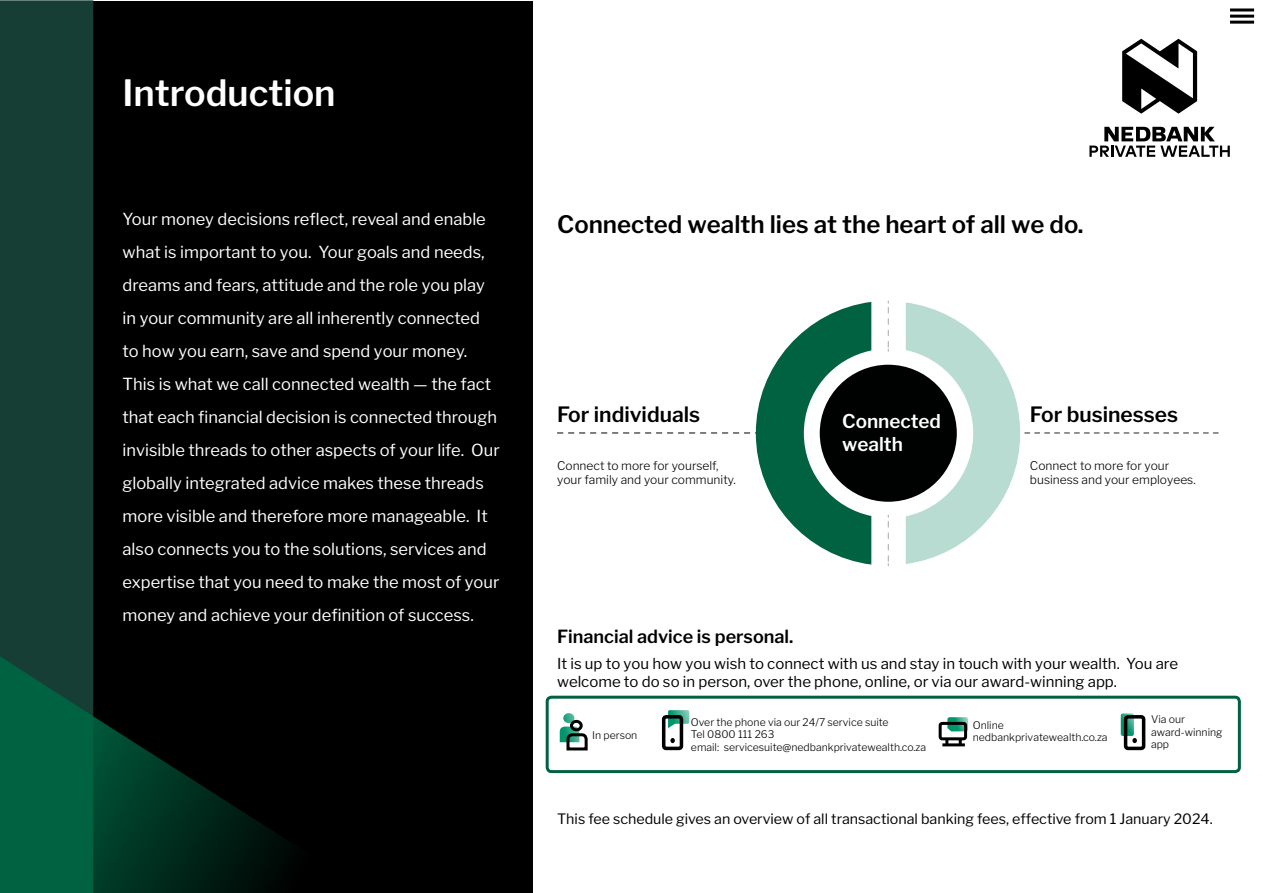
<style>
.page{position:relative;width:1263px;height:893px;background:#fff}
.page>*{position:absolute;margin:0;border:0;box-sizing:border-box;transform-origin:0 0}
.t1{font:600 36px "Libre Franklin";color:#fff}
.t2{font:600 24px "Libre Franklin";color:#000}
.t3{font:600 21px "Libre Franklin";color:#000}
.t4{font:600 18.9px "Libre Franklin";color:#fff}
.t5{font:600 18px "Libre Franklin";color:#000}
.t6{font:16.5px/33px "Libre Franklin";color:#fff}
.t7{font:15px/18px "Libre Franklin";color:#000}
.t8{font:14.25px "Libre Franklin";color:#000}
.t9{font:300 12px/14.4px "Libre Franklin";color:#000}
.t10{font:300 10.5px/12.6px "Libre Franklin";color:#000}
</style>
<div class="page">
<svg style="left:1089px;top:127px;width:141px;height:30px"></svg>
<svg style="left:1122px;top:38px;width:76px;height:76px"></svg>
<svg style="left:668px;top:710px;width:21px;height:18px"></svg>
<div style="left:2px;top:1px;width:530px;height:891px;background:#000"></div>
<div style="left:0;top:0;width:93px;height:656px;background:#173e34"></div>
<svg style="left:93px;top:657px;width:276px;height:236px"></svg>
<svg style="left:0;top:656px;width:93px;height:237px;background:#025d3f"></svg>
<svg style="left:888px;top:301px;width:1px;height:50px"></svg>
<svg style="left:888px;top:515px;width:1px;height:51px"></svg>
<div style="left:820px;top:365px;width:137px;height:137px;background:#000101;border-radius:50%"></div>
<svg style="left:905px;top:302px;width:313px;height:262px"></svg>
<svg style="left:557px;top:302px;width:314px;height:263px"></svg>
<svg style="left:564px;top:714px;width:10px;height:8px"></svg>
<div style="left:563px;top:713px;width:11px;height:10px;border:2px solid #00956d;border-radius:50%"></div>
<svg style="left:559px;top:726px;width:29px;height:25px"></svg>
<div style="left:570px;top:720px;width:13px;height:11px;border:3px solid #000;border-radius:50%"></div>
<div style="left:662px;top:715px;width:21px;height:35px;border:4px solid #000;border-radius:2px"></div>
<svg style="left:670px;top:738px;width:5px;height:5px"></svg>
<svg style="left:1121px;top:713px;width:13px;height:23px"></svg>
<div style="left:1124px;top:715px;width:21px;height:35px;border:4px solid #000;border-radius:2px"></div>
<svg style="left:1132px;top:738px;width:5px;height:5px"></svg>
<svg style="left:947px;top:717px;width:21px;height:14px"></svg>
<div style="left:939px;top:722px;width:28px;height:18px;border:3px solid #000;border-radius:2px"></div>
<svg style="left:945px;top:739px;width:3px;height:4px"></svg>
<svg style="left:959px;top:739px;width:3px;height:4px"></svg>
<hr style="left:942px;top:743px;width:23px;height:3px;background:#000">
<div style="left:546px;top:696px;width:695px;height:77px;border:3px solid #006241;border-radius:4px"></div>
<hr style="left:1230px;top:9px;width:24px;height:3px;background:#000">
<hr style="left:1230px;top:15px;width:24px;height:3px;background:#000">
<hr style="left:1230px;top:21px;width:24px;height:3px;background:#000">
<h1 class="t1" style="left:123px;top:71px;width:214px">Introduction</h1>
<p class="t6" style="left:123px;top:203px;width:379px">Your money decisions reflect, reveal and enable what is important to you. Your goals and needs, dreams and fears, attitude and the role you play in your community are all inherently connected to how you earn, save and spend your money.<br>This is what we call connected wealth — the fact that each financial decision is connected through invisible threads to other aspects of your life. Our globally integrated advice makes these threads more visible and therefore more manageable. It also connects you to the solutions, services and expertise that you need to make the most of your money and achieve your definition of success.</p>
<h2 class="t2" style="left:557px;top:209px;width:528px">Connected wealth lies at the heart of all we do.</h2>
<p class="t3" style="left:557px;top:401px;width:145px">For individuals</p>
<p class="t4" style="left:842px;top:410px;width:100px">Connected</p>
<p class="t3" style="left:1030px;top:401px;width:150px">For businesses</p>
<p class="t4" style="left:842px;top:432px;width:62px">wealth</p>
<p class="t9" style="left:557px;top:458px;width:180px">Connect to more for yourself, your family and your community.</p>
<p class="t9" style="left:1030px;top:458px;width:167px">Connect to more for your business and your employees.</p>
<p class="t5" style="left:557px;top:625px;width:238px">Financial advice is personal.</p>
<p class="t7" style="left:557px;top:655px;width:623px">It is up to you how you wish to connect with us and stay in touch with your wealth. You are welcome to do so in person, over the phone, online, or via our award-winning app.</p>
<p class="t10" style="left:592px;top:729px;width:47px">In person</p>
<p class="t10" style="left:691px;top:716px;width:237px">Over the phone via our 24/7 service suite<br>Tel 0800 111 263<br>email: servicesuite@nedbankprivatewealth.co.za</p>
<p class="t10" style="left:973px;top:718px;width:136px">Online nedbankprivatewealth.co.za</p>
<p class="t10" style="left:1151px;top:713px;width:73px">Via our award-winning app</p>
<p class="t8" style="left:557px;top:810px;width:657px">This fee schedule gives an overview of all transactional banking fees, effective from 1 January 2024.</p>
</div>
